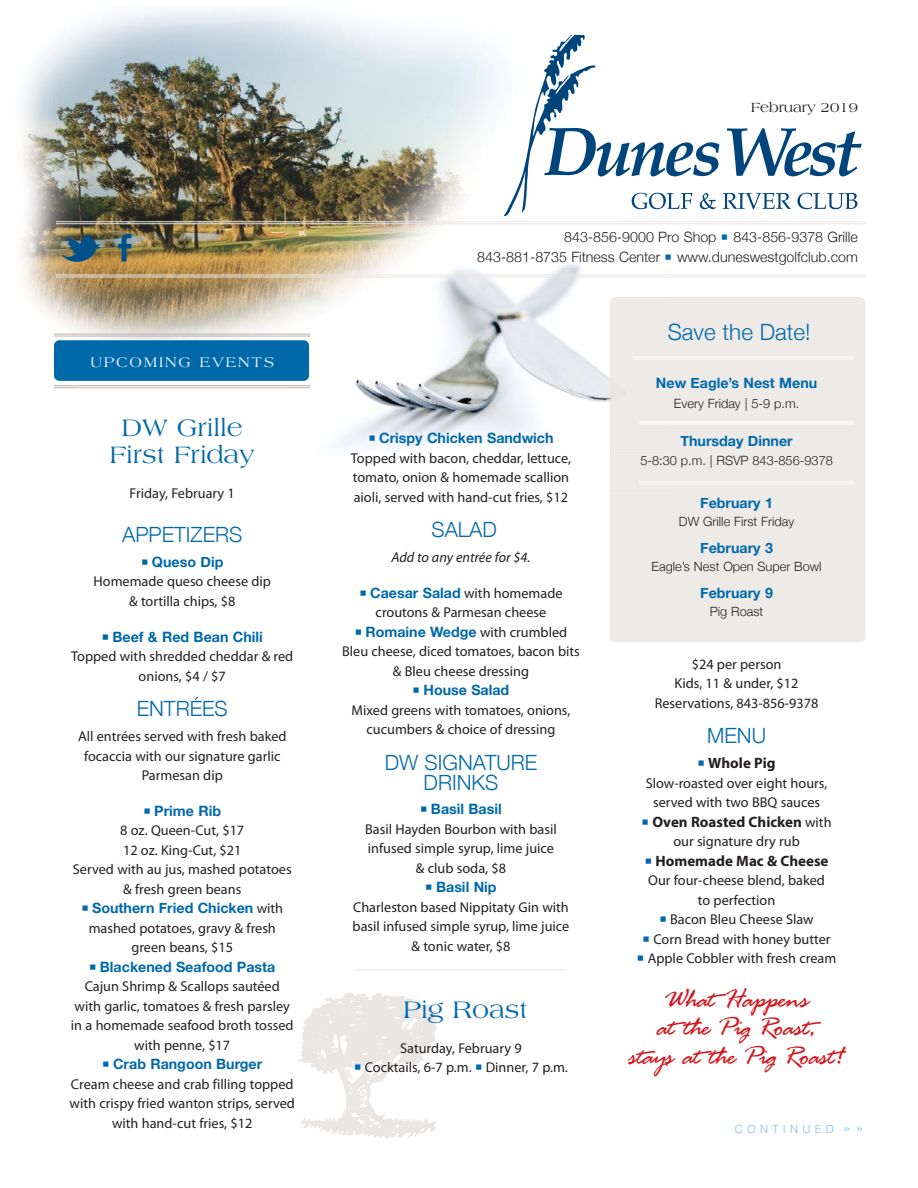
<style>
.page{position:relative;width:918px;height:1188px;background:#fff}
.page>*{position:absolute;margin:0;border:0;box-sizing:border-box;transform-origin:0 0}
.t1{font:143.55px "Df Organics Plain";color:#eae6e3}
.t2{font:28.5px/28.5px "Rage Italic Plain";letter-spacing:-.015em;color:#d2181f;text-align:center}
.t3{font:25.5px/27px "Americana";color:#0069aa;text-align:center}
.t4{font:300 22.5px "Helvetica Neue";color:#0069aa}
.t5{font:300 21px/19.5px "Helvetica Neue";color:#0069aa;text-align:center}
.t6{font:700 15px "Myriad Pro";color:#231f20}
.t7{font:15px "Americana";letter-spacing:.13em;color:#eff5fc}
.t8{font:14.25px/19.5px "Myriad Pro";color:#231f20;text-align:center}
.t9{font:700 14.25px "Helvetica Neue";color:#0069aa}
.t10{font:300 14.25px/19.5px "Helvetica Neue";color:#231f20;text-align:right}
.t11{font:italic 14.25px "Myriad Pro";color:#231f20}
.t12{font:14.25px "Americana";color:#231f20}
.t13{font:300 12.75px "Helvetica Neue";color:#231f20}
.t14{font:300 11.25px "Helvetica";letter-spacing:.37em;color:#79bde8}
.s1{font-family:"Myriad Pro";font-weight:400;color:#231f20}
.s2{font-family:"Helvetica Neue";font-weight:700;color:#0069aa}
.s3{font-weight:400;font-size:14.25px}
.s4{font-size:15px}
</style>
<div class="page">
<img style="left:339px;top:264px;width:332px;height:184px">
<img style="left:21px;top:11px;width:508px;height:330px">
<hr style="left:355px;top:970px;width:212px;height:1px;background:#eae6e3">
<div style="left:610px;top:297px;width:255px;height:345px;background:#edeae8"></div>
<div style="left:610px;top:454px;width:61px;height:40px;background:#edeae8"></div>
<div style="left:610px;top:297px;width:61px;height:157px;background:#edeae8"></div>
<svg style="left:504px;top:35px;width:358px;height:181px"></svg>
<hr style="left:56px;top:274px;width:810px;height:1px;background:#eae6e3">
<hr style="left:56px;top:276px;width:810px;height:1px;background:#eae6e3">
<hr style="left:56px;top:221px;width:810px;height:1px;background:#eae6e3">
<hr style="left:56px;top:223px;width:810px;height:1px;background:#eae6e3">
<svg style="left:118px;top:234px;width:14px;height:28px"></svg>
<svg style="left:61px;top:234px;width:40px;height:28px"></svg>
<hr style="left:639px;top:421px;width:215px;height:1px;background:#fff">
<hr style="left:639px;top:423px;width:215px;height:1px;background:#fff">
<hr style="left:639px;top:481px;width:215px;height:1px;background:#fff">
<hr style="left:639px;top:483px;width:215px;height:1px;background:#fff">
<hr style="left:633px;top:356px;width:221px;height:1px;background:#fff">
<hr style="left:633px;top:358px;width:221px;height:1px;background:#fff">
<div style="left:54px;top:340px;width:255px;height:41px;background:#0069aa;border-radius:5px"></div>
<hr style="left:54px;top:334px;width:257px;height:1px;background:#b8b2ae">
<hr style="left:54px;top:336px;width:257px;height:1px;background:#b8b2ae">
<hr style="left:54px;top:385px;width:257px;height:1px;background:#b8b2ae">
<hr style="left:54px;top:387px;width:257px;height:1px;background:#b8b2ae">
<hr style="left:76px;top:388px;width:213px;height:1px;background:#eae6e3">
<svg style="left:370px;top:436px;width:5px;height:5px"></svg>
<p class="t12" style="left:751px;top:101px;width:108px">February 2019</p>
<p class="t10" style="left:477px;top:227px;width:382px">843-856-9000 Pro Shop 843-856-9378 Grille<br>843-881-8735 Fitness Center www.duneswestgolfclub.com</p>
<p class="t7" style="left:90px;top:357px;width:185px">UPCOMING EVENTS</p>
<h3 class="t3" style="left:110px;top:416px;width:147px">DW Grille<br>First Friday</h3>
<p class="t8" style="left:130px;top:484px;width:107px">Friday, February 1</p>
<h3 class="t5" style="left:122px;top:524px;width:122px">APPETIZERS</h3>
<p class="t9" style="left:152px;top:553px;width:73px">Queso Dip</p>
<p class="t8" style="left:94px;top:573px;width:179px">Homemade queso cheese dip &amp; tortilla chips, $8</p>
<p class="t9" style="left:112px;top:628px;width:152px">Beef &amp; Red Bean Chili</p>
<p class="t8" style="left:71px;top:648px;width:224px">Topped with shredded cheddar &amp; red onions, $4 / $7</p>
<h3 class="t5" style="left:137px;top:699px;width:93px">ENTRÉES</h3>
<p class="t8" style="left:78px;top:728px;width:210px">All entrées served with fresh baked focaccia with our signature garlic<br>Parmesan dip</p>
<p class="t9" style="left:154px;top:802px;width:68px">Prime Rib</p>
<p class="t8" style="left:73px;top:822px;width:220px">8 oz. Queen-Cut, $17<br>12 oz. King-Cut, $21<br>Served with au jus, mashed potatoes &amp; fresh green beans</p>
<p class="t9" style="left:92px;top:900px;width:193px">Southern Fried Chicken <span class="s1">with</span></p>
<p class="t8" style="left:89px;top:920px;width:189px">mashed potatoes, gravy &amp; fresh green beans, $15</p>
<p class="t9" style="left:100px;top:958px;width:177px">Blackened Seafood Pasta</p>
<p class="t8" style="left:71px;top:978px;width:224px">Cajun Shrimp &amp; Scallops sautéed with garlic, tomatoes &amp; fresh parsley in a homemade seafood broth tossed with penne, $17</p>
<p class="t9" style="left:113px;top:1056px;width:151px">Crab Rangoon Burger</p>
<p class="t8" style="left:70px;top:1076px;width:227px">Cream cheese and crab filling topped with crispy fried wanton strips, served with hand-cut fries, $12</p>
<p class="t9" style="left:379px;top:429px;width:176px">Crispy Chicken Sandwich</p>
<p class="t8" style="left:351px;top:449px;width:222px;text-align:left">Topped with bacon, cheddar, lettuce, tomato, onion &amp; homemade scallion aioli, served with hand-cut fries, $12</p>
<h3 class="t5" style="left:432px;top:520px;width:67px">SALAD</h3>
<p class="t11" style="left:391px;top:552px;width:141px">Add to any entrée for $4.</p>
<p class="t8" style="left:376px;top:585px;width:188px;text-align:left;text-indent:-5px"><span class="s2">Caesar Salad</span> with homemade croutons &amp; Parmesan cheese</p>
<p class="t9" style="left:366px;top:623px;width:203px">Romaine Wedge <span class="s1">with crumbled</span></p>
<p class="t8" style="left:342px;top:643px;width:239px">Bleu cheese, diced tomatoes, bacon bits &amp; Bleu cheese dressing</p>
<p class="t9" style="left:423px;top:681px;width:87px">House Salad</p>
<p class="t8" style="left:352px;top:702px;width:220px">Mixed greens with tomatoes, onions, cucumbers &amp; choice of dressing</p>
<h3 class="t5" style="left:385px;top:752px;width:154px">DW SIGNATuRE<br>DRINKS</h3>
<p class="t9" style="left:431px;top:801px;width:72px">Basil Basil</p>
<p class="t8" style="left:365px;top:821px;width:193px">Basil Hayden Bourbon with basil infused simple syrup, lime juice &amp; club soda, $8</p>
<p class="t9" style="left:436px;top:879px;width:62px">Basil Nip</p>
<p class="t8" style="left:353px;top:899px;width:218px">Charleston based Nippitaty Gin with basil infused simple syrup, lime juice &amp; tonic water, $8</p>
<h1 class="t1" style="left:290px;top:989px;width:155px">)</h1>
<h3 class="t3" style="left:404px;top:998px;width:125px">Pig Roast</h3>
<p class="t8" style="left:365px;top:1039px;width:205px;text-align:left;text-indent:35px">Saturday, February 9<br>Cocktails, 6-7 p.m. Dinner, 7 p.m.</p>
<h3 class="t4" style="left:668px;top:319px;width:144px">Save the Date!</h3>
<p class="t9" style="left:656px;top:374px;width:163px">New Eagle’s Nest Menu</p>
<p class="t13" style="left:674px;top:395px;width:127px">Every Friday | 5-9 p.m.</p>
<p class="t9" style="left:680px;top:432px;width:114px">Thursday Dinner</p>
<p class="t13" style="left:640px;top:453px;width:194px">5-8:30 p.m. | RSVP 843-856-9378</p>
<p class="t9" style="left:700px;top:494px;width:74px">February 1</p>
<p class="t13" style="left:679px;top:514px;width:117px">DW Grille First Friday</p>
<p class="t9" style="left:700px;top:539px;width:74px">February 3</p>
<p class="t13" style="left:652px;top:559px;width:172px">Eagle’s Nest Open Super Bowl</p>
<p class="t9" style="left:700px;top:584px;width:74px">February 9</p>
<p class="t13" style="left:710px;top:603px;width:55px">Pig Roast</p>
<p class="t8" style="left:655px;top:655px;width:165px">$24 per person<br>Kids, 11 &amp; under, $12<br>Reservations, 843-856-9378</p>
<h3 class="t5" style="left:707px;top:726px;width:61px">MENu</h3>
<p class="t6" style="left:708px;top:758px;width:69px">Whole Pig</p>
<p class="t8" style="left:646px;top:774px;width:183px">Slow-roasted over eight hours, served with two BBQ sauces</p>
<p class="t6" style="left:652px;top:816px;width:181px">Oven Roasted Chicken <span class="s3">with</span></p>
<p class="t8" style="left:673px;top:833px;width:128px">our signature dry rub</p>
<p class="t6" style="left:656px;top:855px;width:174px">Homemade Mac &amp; Cheese</p>
<p class="t8" style="left:648px;top:872px;width:178px">Our four-cheese blend, baked</p>
<p class="t8" style="left:698px;top:891px;width:79px">to perfection</p>
<p class="t8" style="left:670px;top:911px;width:145px">Bacon Bleu Cheese Slaw</p>
<p class="t8" style="left:653px;top:930px;width:179px">Corn Bread with honey butter</p>
<p class="t8" style="left:648px;top:950px;width:190px">Apple Cobbler with fresh cream</p>
<h2 class="t2" style="left:629px;top:988px;width:216px">What Happens<br>at the Pig Roast,<br>stays at the Pig Roast!</h2>
<p class="t14" style="left:735px;top:1125px;width:131px">CONTINUED <span class="s4">» »</span></p>
</div>
